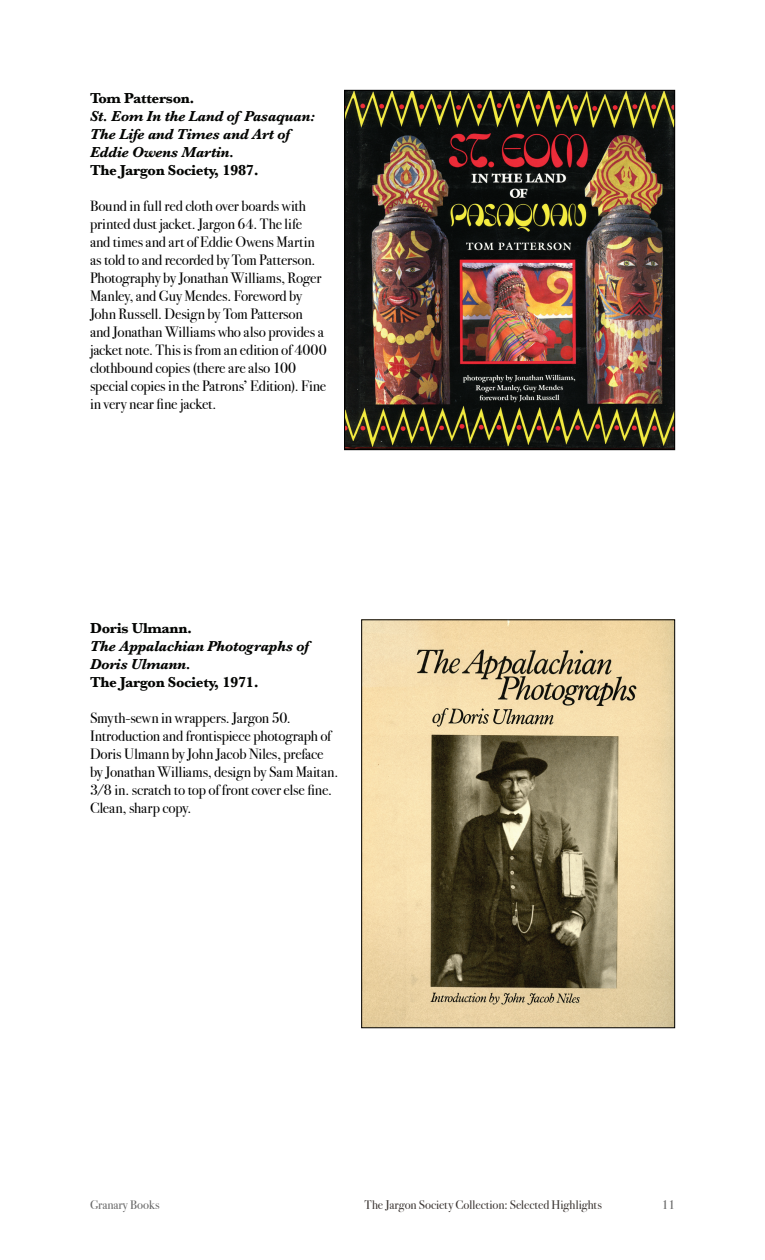
<style>
.page{position:relative;width:765px;height:1260px;background:#fff}
.page>*{position:absolute;margin:0;border:0;box-sizing:border-box;transform-origin:0 0}
.t1{font:15px/18px "Bodoni Svty Two ITCTT";letter-spacing:-.01em;color:#000}
.t2{font:italic 700 15px/18px "Baskerville";letter-spacing:-.02em;color:#040503}
.t3{font:700 15px "Baskerville";letter-spacing:-.02em;color:#040503}
.t4{font:12.5px "Bodoni Svty Two ITCTT";color:#3b3532}
.t5{font:12.5px "Bodoni Svty Two ITCTT";color:#666}
</style>
<div class="page">
<img style="left:346px;top:92px;width:327px;height:356px">
<div style="left:344px;top:90px;width:331px;height:360px;border:1px solid #000"></div>
<img style="left:363px;top:621px;width:310px;height:405px">
<div style="left:361px;top:619px;width:314px;height:409px;border:1px solid #000"></div>
<p class="t3" style="left:90px;top:88px;width:106px">Tom Patterson.</p>
<p class="t2" style="left:90px;top:108px;width:227px">St. Eom In the Land of Pasaquan:<br>The Life and Times and Art of<br>Eddie Owens Martin.</p>
<p class="t3" style="left:90px;top:160px;width:170px">The Jargon Society, 1987.</p>
<p class="t1" style="left:90px;top:196px;width:238px">Bound in full red cloth over boards with printed dust jacket. Jargon 64. The life<br>and times and art of Eddie Owens Martin as told to and recorded by Tom Patterson.<br>Photography by Jonathan Williams, Roger Manley, and Guy Mendes. Foreword by John Russell. Design by Tom Patterson and Jonathan Williams who also provides a jacket note. This is from an edition of 4000 clothbound copies (there are also 100 special copies in the Patrons’ Edition). Fine in very near fine jacket.</p>
<p class="t3" style="left:90px;top:618px;width:104px">Doris Ulmann.</p>
<p class="t2" style="left:90px;top:637px;width:221px">The Appalachian Photographs of<br>Doris Ulmann.</p>
<p class="t3" style="left:90px;top:672px;width:170px">The Jargon Society, 1971.</p>
<p class="t1" style="left:90px;top:707px;width:250px">Smyth-sewn in wrappers. Jargon 50.<br>Introduction and frontispiece photograph of Doris Ulmann by John Jacob Niles, preface by Jonathan Williams, design by Sam Maitan.<br>3/8 in. scratch to top of front cover else fine.<br>Clean, sharp copy.</p>
<p class="t5" style="left:90px;top:1195px;width:71px">Granary Books</p>
<p class="t4" style="left:365px;top:1195px;width:239px">The Jargon Society Collection: Selected Highlights</p>
<p class="t5" style="left:662px;top:1195px;width:15px">11</p>
</div>
